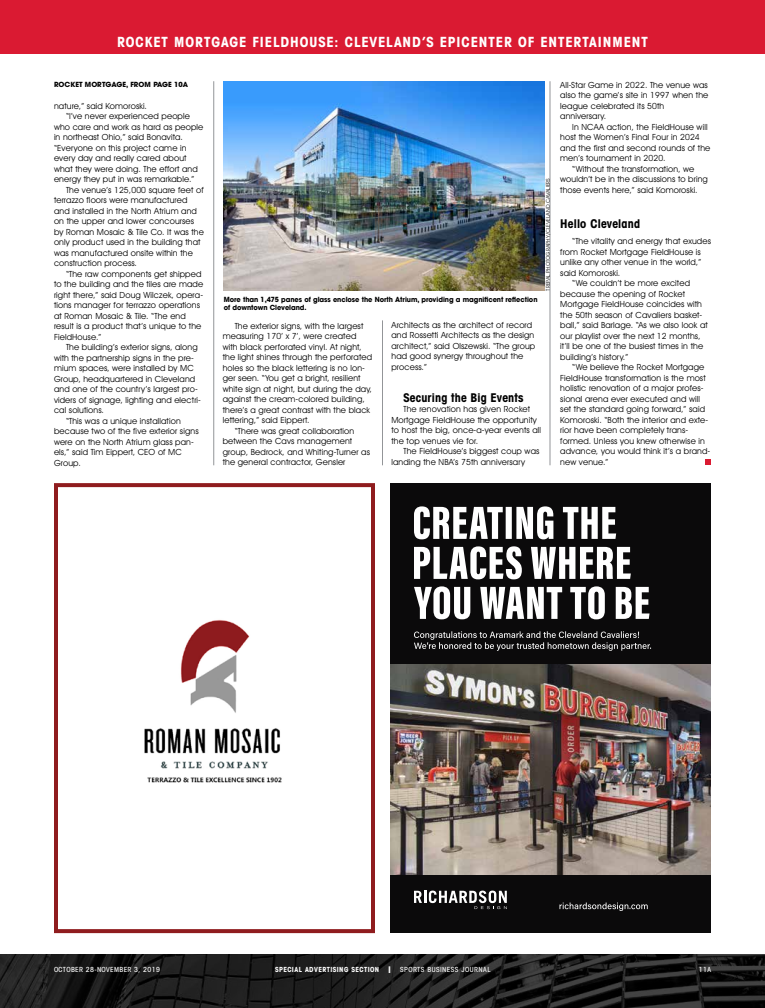
<style>
.page{position:relative;width:765px;height:1008px;background:#fff}
.page>*{position:absolute;margin:0;border:0;box-sizing:border-box;transform-origin:0 0}
.t1{font:700 condensed 14px "Avant Garde IT Cby BT";letter-spacing:.07em;color:#fff}
.t2{font:700 condensed 12px "Avant Garde IT Cby BT";letter-spacing:.015em;color:#000}
.t3{font:8.5px/10.5px "Avant Garde IT Cby BT";letter-spacing:.015em;color:#000}
.t4{font:700 7px/8px "Avant Garde";letter-spacing:-.005em;color:#000;scale:.95 1}
.t5{font:700 condensed 7px "Avant Garde IT Cby BT";letter-spacing:.065em;color:#fff}
.t6{font:500 condensed 7px "Avant Garde IT Cby BT";letter-spacing:.05em;color:#fff}
.t7{font:700 7px "Avant Garde";letter-spacing:-.005em;color:#000}
.t8{font:5px "Avant Garde";letter-spacing:-.005em;color:#000}
.s1{font-family:"Gotham Narrow";font-weight:400;font-stretch:normal;font-size:9.5px}
.s2{font-weight:500}
</style>
<div class="page">
<div style="left:0;top:0;width:765px;height:54px;background:#da1a32"></div>
<img style="left:0;top:954px;width:765px;height:54px">
<svg style="left:705px;top:459px;width:6px;height:6px"></svg>
<img style="left:144px;top:620px;width:138px;height:163px">
<div style="left:54px;top:483px;width:321px;height:450px;border:4px solid #8f1c1e"></div>
<div style="left:390px;top:483px;width:321px;height:450px;background:#0b0a0b"></div>
<img style="left:390px;top:664px;width:321px;height:210px">
<svg style="left:414px;top:891px;width:93px;height:18px"></svg>
<svg style="left:560px;top:903px;width:88px;height:8px"></svg>
<svg style="left:414px;top:506px;width:202px;height:33px"></svg>
<svg style="left:414px;top:546px;width:217px;height:33px"></svg>
<svg style="left:414px;top:586px;width:236px;height:33px"></svg>
<svg style="left:414px;top:631px;width:237px;height:20px"></svg>
<hr style="left:214px;top:81px;width:1px;height:384px;background:#939598">
<hr style="left:382px;top:320px;width:1px;height:145px;background:#939598">
<hr style="left:550px;top:81px;width:1px;height:384px;background:#939598">
<img style="left:224px;top:81px;width:321px;height:210px">
<h1 class="t1" style="left:117px;top:34px;width:532px">ROCKET MORTGAGE FIELDHOUSE: CLEVELAND’S EPICENTER OF ENTERTAINMENT</h1>
<p class="t7" style="left:54px;top:80px;width:136px">ROCKET MORTGAGE, FROM PAGE 10A</p>
<p class="t3" style="left:54px;top:100px;width:95px">nature,” said Komoroski.</p>
<p class="t3" style="left:66px;top:111px;width:125px">“I’ve never experienced people</p>
<p class="t3" style="left:54px;top:121px;width:151px">who care and work as hard as people</p>
<p class="t3" style="left:54px;top:132px;width:131px">in northeast Ohio,” said Bonavita.</p>
<p class="t3" style="left:54px;top:142px;width:134px">“Everyone on this project came in</p>
<p class="t3" style="left:54px;top:153px;width:134px">every day and really cared about</p>
<p class="t3" style="left:54px;top:163px;width:145px">what they were doing. The effort and</p>
<p class="t3" style="left:54px;top:174px;width:142px">energy they put in was remarkable.”</p>
<p class="t3" style="left:66px;top:184px;width:139px">The venue’s 125,000 square feet of</p>
<p class="t3" style="left:54px;top:195px;width:135px">terrazzo floors were manufactured</p>
<p class="t3" style="left:54px;top:205px;width:144px">and installed in the North Atrium and</p>
<p class="t3" style="left:54px;top:216px;width:142px">on the upper and lower concourses</p>
<p class="t3" style="left:54px;top:226px;width:151px">by Roman Mosaic &amp; Tile Co. It was the</p>
<p class="t3" style="left:54px;top:237px;width:148px">only product used in the building that</p>
<p class="t3" style="left:54px;top:247px;width:140px">was manufactured onsite within the</p>
<p class="t3" style="left:54px;top:258px;width:85px">construction process.</p>
<p class="t3" style="left:66px;top:268px;width:137px">“The raw components get shipped</p>
<p class="t3" style="left:54px;top:279px;width:151px">to the building and the tiles are made</p>
<p class="t3" style="left:54px;top:289px;width:151px">right there,” said Doug Wilczek, opera-</p>
<p class="t3" style="left:54px;top:300px;width:148px">tions manager for terrazzo operations</p>
<p class="t3" style="left:54px;top:310px;width:133px">at Roman Mosaic &amp; Tile. “The end</p>
<p class="t3" style="left:54px;top:321px;width:149px">result is a product that’s unique to the</p>
<p class="t3" style="left:54px;top:331px;width:49px">FieldHouse.”</p>
<p class="t3" style="left:66px;top:342px;width:133px">The building’s exterior signs, along</p>
<p class="t3" style="left:54px;top:352px;width:142px">with the partnership signs in the pre-</p>
<p class="t3" style="left:54px;top:363px;width:141px">mium spaces, were installed by MC</p>
<p class="t3" style="left:54px;top:373px;width:143px">Group, headquartered in Cleveland</p>
<p class="t3" style="left:54px;top:384px;width:145px">and one of the country’s largest pro-</p>
<p class="t3" style="left:54px;top:394px;width:148px">viders of signage, lighting and electri-</p>
<p class="t3" style="left:54px;top:405px;width:51px">cal solutions.</p>
<p class="t3" style="left:66px;top:415px;width:116px">“This was a unique installation</p>
<p class="t3" style="left:54px;top:426px;width:146px">because two of the five exterior signs</p>
<p class="t3" style="left:54px;top:436px;width:141px">were on the North Atrium glass pan-</p>
<p class="t3" style="left:54px;top:447px;width:129px">els,” said Tim Eippert, CEO of MC</p>
<p class="t3" style="left:54px;top:457px;width:28px">Group.</p>
<p class="t4" style="left:224px;top:295px;width:332px">More than 1,475 panes of glass enclose the North Atrium, providing a magnificent reflection of downtown Cleveland.</p>
<p class="t8" style="left:545px;top:291px;width:114px;rotate:-90deg">TREPAL PHOTOGRAPHY/CLEVELAND CAVALIERS</p>
<p class="t3" style="left:235px;top:320px;width:130px">The exterior signs, with the largest</p>
<p class="t3" style="left:223px;top:331px;width:135px">measuring 170’ x 7’, were created</p>
<p class="t3" style="left:223px;top:341px;width:140px">with black perforated vinyl. At night,</p>
<p class="t3" style="left:223px;top:352px;width:151px">the light shines through the perforated</p>
<p class="t3" style="left:223px;top:362px;width:144px">holes so the black lettering is no lon-</p>
<p class="t3" style="left:223px;top:373px;width:139px">ger seen. “You get a bright, resilient</p>
<p class="t3" style="left:223px;top:383px;width:151px">white sign at night, but during the day,</p>
<p class="t3" style="left:223px;top:394px;width:144px">against the cream-colored building,</p>
<p class="t3" style="left:223px;top:404px;width:149px">there’s a great contrast with the black</p>
<p class="t3" style="left:223px;top:415px;width:88px">lettering,” said Eippert.</p>
<p class="t3" style="left:235px;top:425px;width:121px">“There was great collaboration</p>
<p class="t3" style="left:223px;top:436px;width:131px">between the Cavs management</p>
<p class="t3" style="left:223px;top:446px;width:149px">group, Bedrock, and Whiting-Turner as</p>
<p class="t3" style="left:223px;top:457px;width:124px">the general contractor, Gensler</p>
<p class="t3" style="left:392px;top:319px;width:145px">Architects as the architect of record and Rossetti Architects as the design architect,” said Olszewski. “The group had good synergy throughout the process.”</p>
<h2 class="t2" style="left:404px;top:390px;width:122px">Securing the Big Events</h2>
<p class="t3" style="left:391px;top:404px;width:151px;text-indent:12px">The renovation has given Rocket<br>Mortgage FieldHouse the opportunity to host the big, once-a-year events all the top venues vie for.</p>
<p class="t3" style="left:391px;top:446px;width:149px;text-indent:12px">The FieldHouse’s biggest coup was landing the NBA’s 75th anniversary</p>
<p class="t3" style="left:560px;top:79px;width:150px">All-Star Game in 2022. The venue was also the game’s site in 1997 when the league celebrated its 50th anniversary.</p>
<p class="t3" style="left:572px;top:121px;width:137px">In NCAA action, the FieldHouse will</p>
<p class="t3" style="left:560px;top:132px;width:141px">host the Women’s Final Four in 2024</p>
<p class="t3" style="left:560px;top:142px;width:152px">and the first and second rounds of the</p>
<p class="t3" style="left:560px;top:153px;width:107px">men’s tournament in 2020.</p>
<p class="t3" style="left:572px;top:163px;width:124px">“Without the transformation, we</p>
<p class="t3" style="left:560px;top:174px;width:149px">wouldn’t be in the discussions to bring</p>
<p class="t3" style="left:560px;top:184px;width:139px">those events here,” said Komoroski.</p>
<h2 class="t2" style="left:560px;top:217px;width:81px">Hello Cleveland</h2>
<p class="t3" style="left:572px;top:236px;width:140px">“The vitality and energy that exudes</p>
<p class="t3" style="left:560px;top:246px;width:142px">from Rocket Mortgage FieldHouse is</p>
<p class="t3" style="left:560px;top:257px;width:143px">unlike any other venue in the world,”</p>
<p class="t3" style="left:560px;top:267px;width:62px">said Komoroski.</p>
<p class="t3" style="left:572px;top:278px;width:119px">“We couldn’t be more excited</p>
<p class="t3" style="left:560px;top:288px;width:126px">because the opening of Rocket</p>
<p class="t3" style="left:560px;top:299px;width:143px">Mortgage FieldHouse coincides with</p>
<p class="t3" style="left:560px;top:309px;width:144px">the 50th season of Cavaliers basket-</p>
<p class="t3" style="left:560px;top:320px;width:149px">ball,” said Barlage. “As we also look at</p>
<p class="t3" style="left:560px;top:330px;width:142px">our playlist over the next 12 months,</p>
<p class="t3" style="left:560px;top:341px;width:144px">it’ll be one of the busiest times in the</p>
<p class="t3" style="left:560px;top:351px;width:70px">building’s history.”</p>
<p class="t3" style="left:572px;top:362px;width:134px">“We believe the Rocket Mortgage</p>
<p class="t3" style="left:560px;top:372px;width:147px">FieldHouse transformation is the most</p>
<p class="t3" style="left:560px;top:383px;width:145px">holistic renovation of a major profes-</p>
<p class="t3" style="left:560px;top:393px;width:141px">sional arena ever executed and will</p>
<p class="t3" style="left:560px;top:404px;width:146px">set the standard going forward,” said</p>
<p class="t3" style="left:560px;top:414px;width:149px">Komoroski. “Both the interior and exte-</p>
<p class="t3" style="left:560px;top:425px;width:129px">rior have been completely trans-</p>
<p class="t3" style="left:560px;top:435px;width:146px">formed. Unless you knew otherwise in</p>
<p class="t3" style="left:560px;top:446px;width:152px">advance, you would think it’s a brand-</p>
<p class="t3" style="left:560px;top:456px;width:50px">new venue.”</p>
<p class="t6" style="left:54px;top:965px;width:107px">OCTOBER 28-NOVEMBER 3, 2019</p>
<p class="t5" style="left:275px;top:965px;width:217px">SPECIAL ADVERTISING SECTION <span class="s1">I</span> <span class="s2">SPORTS BUSINESS JOURNAL</span></p>
<p class="t6" style="left:699px;top:965px;width:14px">11A</p>
</div>
